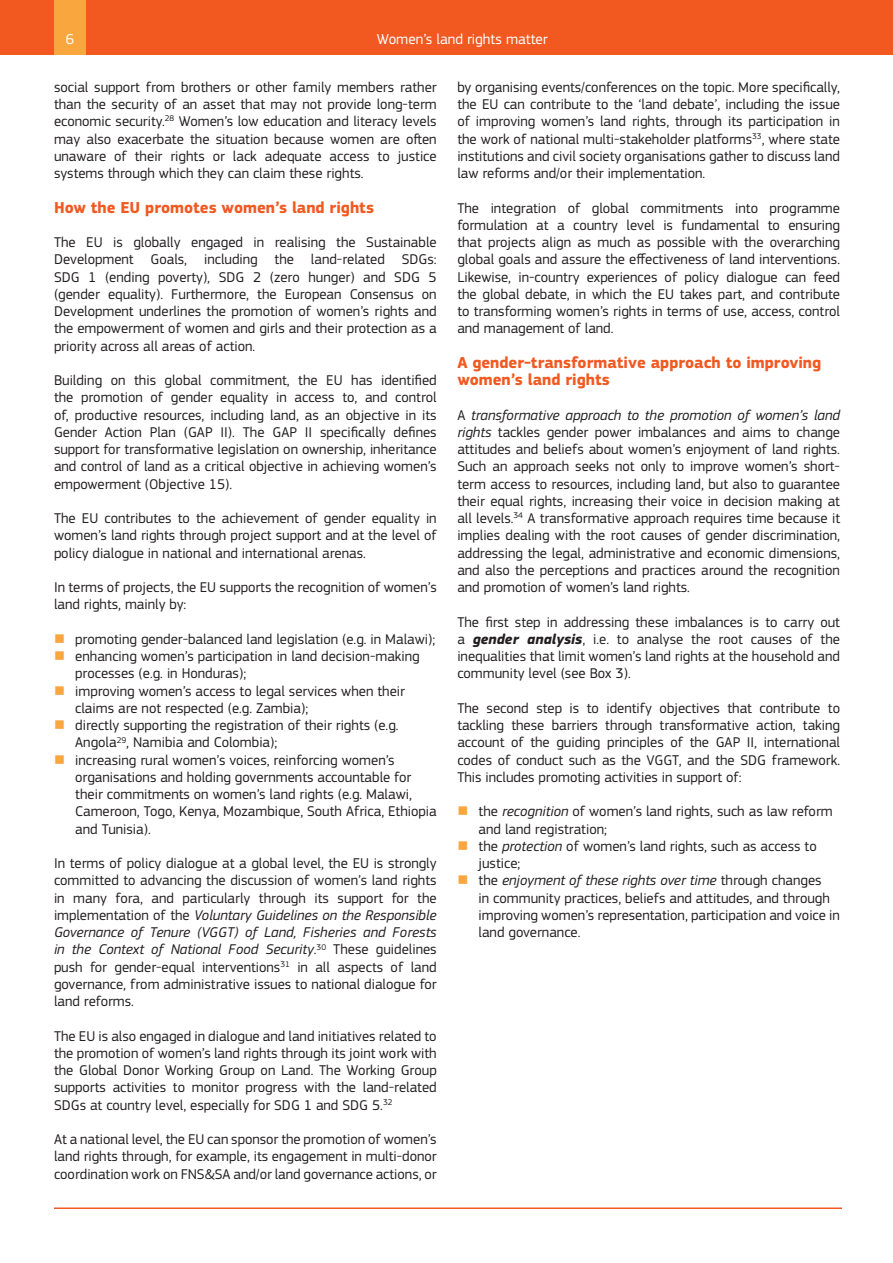
<style>
.page{position:relative;width:893px;height:1263px;background:#fff}
.page>*{position:absolute;margin:0;border:0;box-sizing:border-box;transform-origin:0 0}
.t1{font:700 16.5px/17.2px "EC Square Sans Pro";color:#f15921}
.t2{font:15px "EC Square Sans Pro";color:#fff}
.t3{font:14.7px/17.2px "EC Square Sans Pro";color:#231f20;text-align:justify}
.t4{font:italic 14.7px "EC Square Sans Pro";color:#231f20}
.s1{font-style:italic}
.s2{font-weight:700;font-style:italic}
.s3{color:#faa63f}
.s4{font-style:normal}
</style>
<div class="page">
<div style="left:0;top:0;width:893px;height:54px;background:#f15921"></div>
<hr style="left:54px;top:1207px;width:788px;height:2px;background:#f15921">
<div style="left:54px;top:0;width:32px;height:54px;background:#faa63f"></div>
<p class="t2" style="left:66px;top:30px;width:10px">6</p>
<p class="t2" style="left:377px;top:31px;width:172px">Women’s land rights matter</p>
<p class="t3" style="left:457px;top:78px;width:384px">by organising events/conferences on the topic. More specifically, the EU can contribute to the ‘land debate’, including the issue of improving women’s land rights, through its participation in the work of national multi-stakeholder platforms<sup>33</sup>, where state institutions and civil society organisations gather to discuss land law reforms and/or their implementation.</p>
<p class="t3" style="left:457px;top:199px;width:384px">The integration of global commitments into programme formulation at a country level is fundamental to ensuring that projects align as much as possible with the overarching global goals and assure the effectiveness of land interventions.<br>Likewise, in-country experiences of policy dialogue can feed the global debate, in which the EU takes part, and contribute to transforming women’s rights in terms of use, access, control and management of land.</p>
<p class="t1" style="left:457px;top:354px;width:365px">A gender-transformative approach to improving women’s land rights</p>
<p class="t3" style="left:457px;top:406px;width:384px">A <span class="s1">transformative approach to the promotion of women’s land rights</span> tackles gender power imbalances and aims to change attitudes and beliefs about women’s enjoyment of land rights.<br>Such an approach seeks not only to improve women’s short&shy;term access to resources, including land, but also to guarantee their equal rights, increasing their voice in decision making at all levels.<sup>34</sup> A transformative approach requires time because it implies dealing with the root causes of gender discrimination, addressing the legal, administrative and economic dimensions, and also the perceptions and practices around the recognition and promotion of women’s land rights.</p>
<p class="t3" style="left:457px;top:613px;width:384px">The first step in addressing these imbalances is to carry out a <span class="s2">gender analysis</span>, i.e. to analyse the root causes of the inequalities that limit women’s land rights at the household and community level (see Box 3).</p>
<p class="t3" style="left:457px;top:699px;width:384px">The second step is to identify objectives that contribute to tackling these barriers through transformative action, taking account of the guiding principles of the GAP II, international codes of conduct such as the VGGT, and the SDG framework.<br>This includes promoting activities in support of:</p>
<p class="t3" style="left:457px;top:803px;width:377px"><span class="s3">■</span> the <span class="s1">recognition</span> of women’s land rights, such as law reform</p>
<p class="t3" style="left:479px;top:820px;width:130px">and land registration;</p>
<p class="t3" style="left:457px;top:837px;width:361px"><span class="s3">■</span> the <span class="s1">protection</span> of women’s land rights, such as access to</p>
<p class="t3" style="left:479px;top:855px;width:43px">justice;</p>
<p class="t4" style="left:457px;top:872px;width:366px"><span class="s3">■</span> <span class="s4">the</span> enjoyment of these rights over time <span class="s4">through changes</span></p>
<p class="t3" style="left:479px;top:889px;width:353px">in community practices, beliefs and attitudes, and through</p>
<p class="t3" style="left:479px;top:906px;width:363px">improving women’s representation, participation and voice in</p>
<p class="t3" style="left:479px;top:924px;width:103px">land governance.</p>
<p class="t3" style="left:54px;top:78px;width:384px">social support from brothers or other family members rather than the security of an asset that may not provide long-term economic security.<sup>28</sup> Women’s low education and literacy levels may also exacerbate the situation because women are often unaware of their rights or lack adequate access to justice systems through which they can claim these rights.</p>
<p class="t1" style="left:54px;top:199px;width:322px">How the EU promotes women’s land rights</p>
<p class="t3" style="left:54px;top:234px;width:384px">The EU is globally engaged in realising the Sustainable Development Goals, including the land-related SDGs:<br>SDG 1 (ending poverty), SDG 2 (zero hunger) and SDG 5 (gender equality). Furthermore, the European Consensus on Development underlines the promotion of women’s rights and the empowerment of women and girls and their protection as a priority across all areas of action.</p>
<p class="t3" style="left:54px;top:372px;width:384px">Building on this global commitment, the EU has identified the promotion of gender equality in access to, and control of, productive resources, including land, as an objective in its Gender Action Plan (GAP II). The GAP II specifically defines support for transformative legislation on ownership, inheritance and control of land as a critical objective in achieving women’s empowerment (Objective 15).</p>
<p class="t3" style="left:54px;top:510px;width:384px">The EU contributes to the achievement of gender equality in women’s land rights through project support and at the level of policy dialogue in national and international arenas.</p>
<p class="t3" style="left:54px;top:579px;width:384px">In terms of projects, the EU supports the recognition of women’s land rights, mainly by:</p>
<p class="t3" style="left:54px;top:630px;width:383px"><span class="s3">■</span> promoting gender-balanced land legislation (e.g. in Malawi);</p>
<p class="t3" style="left:54px;top:648px;width:367px"><span class="s3">■</span> enhancing women’s participation in land decision-making</p>
<p class="t3" style="left:75px;top:665px;width:172px">processes (e.g. in Honduras);</p>
<p class="t3" style="left:54px;top:682px;width:353px"><span class="s3">■</span> improving women’s access to legal services when their</p>
<p class="t3" style="left:75px;top:699px;width:234px">claims are not respected (e.g. Zambia);</p>
<p class="t3" style="left:54px;top:717px;width:346px"><span class="s3">■</span> directly supporting the registration of their rights (e.g.</p>
<p class="t3" style="left:75px;top:734px;width:204px">Angola<sup>29</sup>, Namibia and Colombia);</p>
<p class="t3" style="left:54px;top:751px;width:342px"><span class="s3">■</span> increasing rural women’s voices, reinforcing women’s</p>
<p class="t3" style="left:75px;top:768px;width:337px">organisations and holding governments accountable for</p>
<p class="t3" style="left:75px;top:786px;width:338px">their commitments on women’s land rights (e.g. Malawi,</p>
<p class="t3" style="left:75px;top:803px;width:363px">Cameroon, Togo, Kenya, Mozambique, South Africa, Ethiopia</p>
<p class="t3" style="left:75px;top:820px;width:77px">and Tunisia).</p>
<p class="t3" style="left:54px;top:855px;width:384px">In terms of policy dialogue at a global level, the EU is strongly committed to advancing the discussion of women’s land rights in many fora, and particularly through its support for the implementation of the <span class="s1">Voluntary Guidelines on the Responsible Governance of Tenure (VGGT) of Land, Fisheries and Forests in the Context of National Food Security</span>.<sup>30</sup> These guidelines push for gender-equal interventions<sup>31</sup> in all aspects of land governance, from administrative issues to national dialogue for land reforms.</p>
<p class="t3" style="left:54px;top:1027px;width:384px">The EU is also engaged in dialogue and land initiatives related to the promotion of women’s land rights through its joint work with the Global Donor Working Group on Land. The Working Group supports activities to monitor progress with the land-related SDGs at country level, especially for SDG 1 and SDG 5.<sup>32</sup></p>
<p class="t3" style="left:54px;top:1131px;width:384px">At a national level, the EU can sponsor the promotion of women’s land rights through, for example, its engagement in multi-donor coordination work on FNS&amp;SA and/or land governance actions, or</p>
</div>
